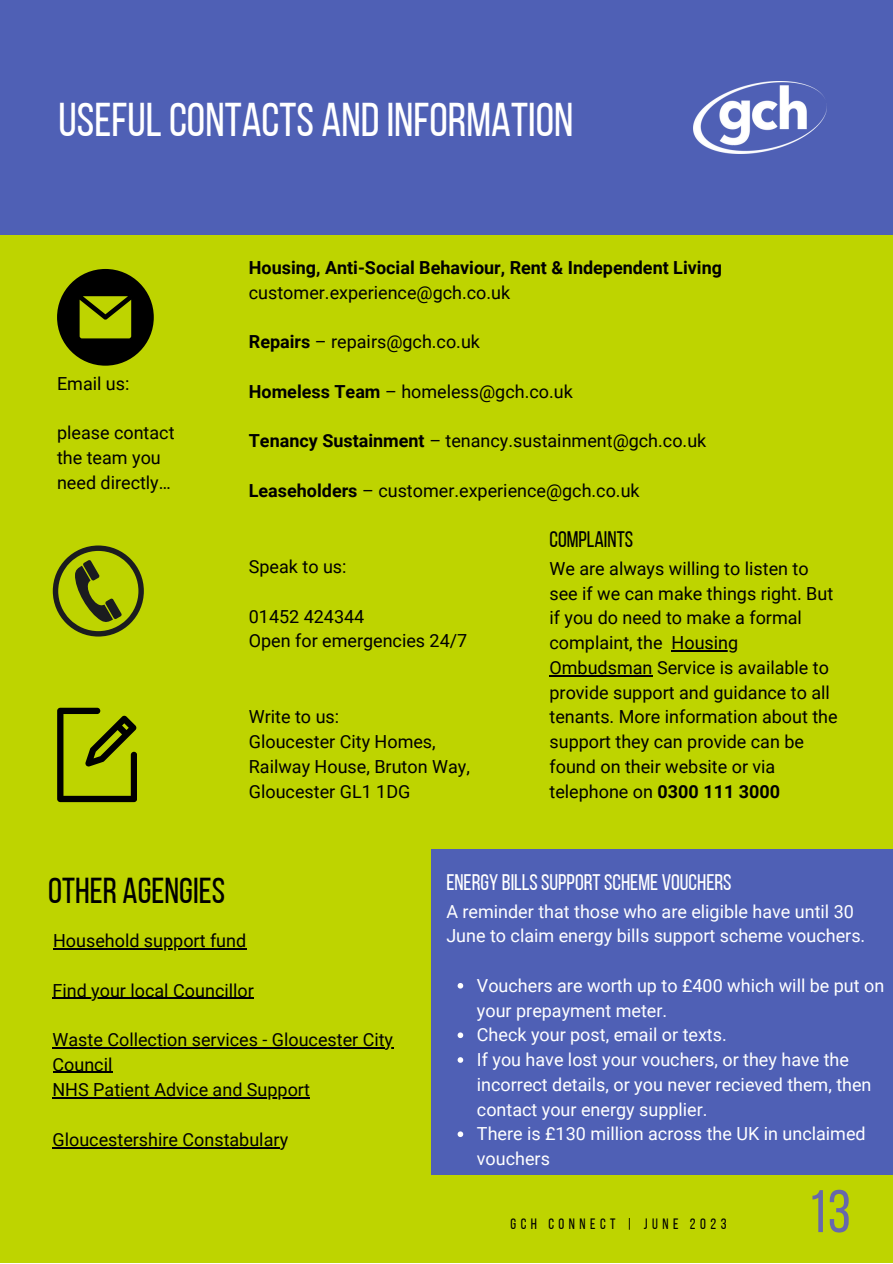
<style>
.page{position:relative;width:893px;height:1264px;background:#fff}
.page>*{position:absolute;margin:0;border:0;box-sizing:border-box;transform-origin:0 0}
.t1{font:60px "Bebas Neue";color:#6768ab}
.t2{font:47.25px "Bebas Neue";color:#fff}
.t3{font:36px "Bebas Neue";color:#000}
.t4{font:22.5px "Bebas Neue";color:#fff}
.t5{font:22.5px "Bebas Neue";color:#000}
.t6{font:18px/24.8px "Roboto";color:#000}
.t7{font:18px/24.8px "Roboto";color:#fff}
.t8{font:700 18px/24.8px "Roboto";color:#000}
.t9{font:15px "Bebas Neue";letter-spacing:.3em;color:#000}
.s1{font-weight:400}
.s2{font-weight:700}
</style>
<div class="page">
<div style="left:0;top:0;width:892px;height:1262px;background:#bed400"></div>
<div style="left:0;top:0;width:892px;height:234px;background:#4f60b5"></div>
<img style="left:694px;top:81px;width:132px;height:72px">
<hr style="left:52px;top:1147px;width:228px;height:1px;background:#000">
<hr style="left:53px;top:948px;width:193px;height:1px;background:#000">
<hr style="left:52px;top:1046px;width:55px;height:2px;background:#000">
<hr style="left:107px;top:1046px;width:286px;height:2px;background:#000">
<hr style="left:52px;top:1071px;width:60px;height:1px;background:#000">
<hr style="left:52px;top:997px;width:121px;height:1px;background:#000">
<hr style="left:173px;top:997px;width:81px;height:1px;background:#000">
<hr style="left:52px;top:1097px;width:258px;height:1px;background:#000">
<svg style="left:57px;top:707px;width:80px;height:95px"></svg>
<svg style="left:53px;top:545px;width:91px;height:91px"></svg>
<svg style="left:57px;top:269px;width:97px;height:96px"></svg>
<hr style="left:671px;top:650px;width:67px;height:1px;background:#000">
<hr style="left:549px;top:675px;width:103px;height:1px;background:#000">
<div style="left:431px;top:849px;width:461px;height:325px;background:#4f60b5"></div>
<svg style="left:457px;top:983px;width:6px;height:5px"></svg>
<svg style="left:457px;top:1032px;width:6px;height:6px"></svg>
<svg style="left:457px;top:1057px;width:6px;height:5px"></svg>
<svg style="left:457px;top:1131px;width:6px;height:5px"></svg>
<p class="t2" style="left:59px;top:101px;width:516px">USEFUL CONTACTS AND INFORMATION</p>
<p class="t6" style="left:57px;top:371px;width:74px">Email us:</p>
<p class="t6" style="left:57px;top:421px;width:119px">please contact the team you need directly…</p>
<p class="t8" style="left:249px;top:256px;width:474px">Housing, Anti-Social Behaviour, Rent &amp; Independent Living <span class="s1">customer.experience@gch.co.uk</span></p>
<p class="t6" style="left:249px;top:330px;width:233px"><span class="s2">Repairs</span> – repairs@gch.co.uk</p>
<p class="t6" style="left:249px;top:379px;width:325px"><span class="s2">Homeless Team</span> – homeless@gch.co.uk</p>
<p class="t6" style="left:249px;top:429px;width:459px"><span class="s2">Tenancy Sustainment</span> – tenancy.sustainment@gch.co.uk</p>
<p class="t6" style="left:249px;top:478px;width:392px"><span class="s2">Leaseholders</span> – customer.experience@gch.co.uk</p>
<p class="t6" style="left:249px;top:554px;width:99px">Speak to us:</p>
<p class="t6" style="left:249px;top:604px;width:117px">01452 424344</p>
<p class="t6" style="left:249px;top:629px;width:220px">Open for emergencies 24/7</p>
<p class="t6" style="left:249px;top:704px;width:92px">Write to us:</p>
<p class="t6" style="left:249px;top:729px;width:222px">Gloucester City Homes,<br>Railway House, Bruton Way,<br>Gloucester GL1 1DG</p>
<p class="t5" style="left:549px;top:530px;width:85px">COMPLAINTS</p>
<p class="t6" style="left:549px;top:556px;width:290px">We are always willing to listen to see if we can make things right. But if you do need to make a formal complaint, the Housing<br>Ombudsman Service is available to provide support and guidance to all tenants. More information about the support they can provide can be found on their website or via telephone on <span class="s2">0300 111 3000</span></p>
<p class="t3" style="left:48px;top:876px;width:178px">OTHER AGENGIES</p>
<p class="t6" style="left:53px;top:928px;width:194px">Household support fund</p>
<p class="t6" style="left:52px;top:978px;width:203px">Find your local Councillor</p>
<p class="t6" style="left:52px;top:1027px;width:342px">Waste Collection services - Gloucester City<br>Council</p>
<p class="t6" style="left:52px;top:1077px;width:259px">NHS Patient Advice and Support</p>
<p class="t6" style="left:52px;top:1127px;width:237px">Gloucestershire Constabulary</p>
<p class="t4" style="left:446px;top:872px;width:287px">ENERGY BILLSSUPPORTSCHEME VOUCHERS</p>
<p class="t7" style="left:446px;top:899px;width:420px">A reminder that those who are eligible have until 30<br>June to claim energy bills support scheme vouchers.</p>
<p class="t7" style="left:477px;top:973px;width:409px">Vouchers are worth up to £400 which will be put on your prepayment meter.</p>
<p class="t7" style="left:477px;top:1022px;width:251px">Check your post, email or texts.</p>
<p class="t7" style="left:477px;top:1047px;width:396px">If you have lost your vouchers, or they have the incorrect details, or you never recieved them, then contact your energy supplier.</p>
<p class="t7" style="left:477px;top:1121px;width:390px">There is £130 million across the UK in unclaimed vouchers</p>
<p class="t9" style="left:510px;top:1218px;width:217px">GCH CONNECT | JUNE 2023</p>
<p class="t1" style="left:807px;top:1187px;width:45px">13</p>
</div>
